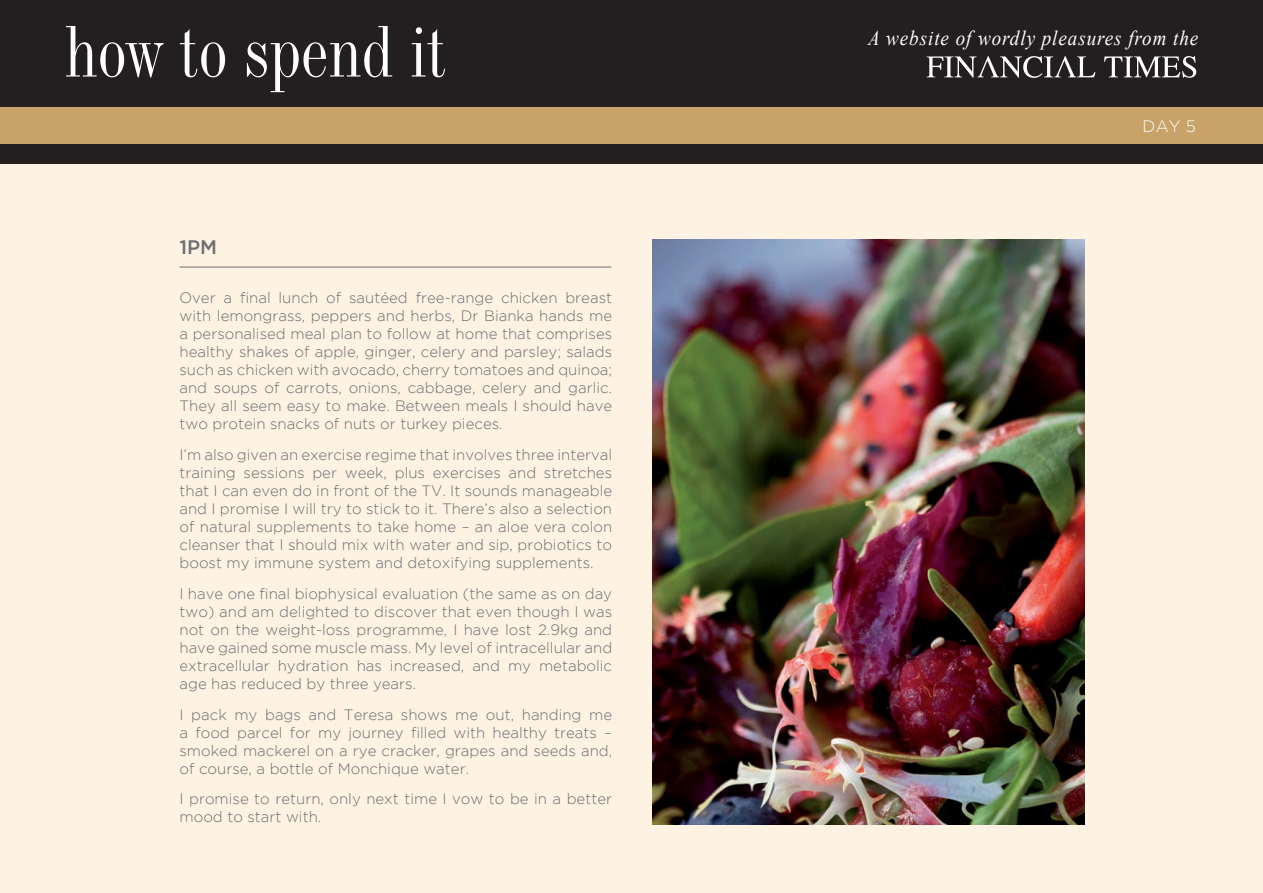
<style>
.page{position:relative;width:1263px;height:893px;background:#fef2e3}
.page>*{position:absolute;margin:0;border:0;box-sizing:border-box;transform-origin:0 0}
.t1{font:71.1px "Industrial 736 BT";color:#fff;scale:.91 1}
.t2{font:italic 21px "Times New Roman";letter-spacing:.05em;color:#fff;scale:.91 1}
.t3{font:500 19.5px "Gotham";color:#6c6d70}
.t4{font:300 16.5px "Gotham";color:#fff}
.t5{font:300 15px/18px "Gotham";color:#6c6d70;text-align:justify}
</style>
<div class="page">
<div style="left:0;top:0;width:1263px;height:163px;background:#231f20"></div>
<div style="left:0;top:107px;width:1263px;height:37px;background:#c7a369"></div>
<svg style="left:926px;top:56px;width:270px;height:22px"></svg>
<hr style="left:179px;top:267px;width:432px;height:1px;background:#6c6d70">
<img style="left:652px;top:240px;width:432px;height:585px">
<h1 class="t1" style="left:65px;top:7px;width:421px">how to spend it</h1>
<h2 class="t2" style="left:868px;top:23px;width:364px">A website of wordly pleasures from the</h2>
<h3 class="t3" style="left:179px;top:236px;width:39px">1PM</h3>
<p class="t5" style="left:179px;top:289px;width:434px">Over a final lunch of sautéed free-range chicken breast with lemongrass, peppers and herbs, Dr Bianka hands me a personalised meal plan to follow at home that comprises healthy shakes of apple, ginger, celery and parsley; salads such as chicken with avocado, cherry tomatoes and quinoa; and soups of carrots, onions, cabbage, celery and garlic.<br>They all seem easy to make. Between meals I should have two protein snacks of nuts or turkey pieces.</p>
<p class="t5" style="left:179px;top:445px;width:434px">I ’m also given an exercise regime that involves three interval training sessions per week, plus exercises and stretches that I can even do in front of the TV. It sounds manageable and I promise I will try to stick to it. There’s also a selection of natural supplements to take home – an aloe vera colon cleanser that I should mix with water and sip, probiotics to boost my immune system and detoxifying supplements.</p>
<p class="t5" style="left:179px;top:584px;width:434px">I have one final biophysical evaluation (the same as on day two) and am delighted to discover that even though I was not on the weight-loss programme, I have lost 2.9kg and have gained some muscle mass. My level of intracellular and extracellular hydration has increased, and my metabolic age has reduced by three years.</p>
<p class="t5" style="left:179px;top:705px;width:434px">I pack my bags and Teresa shows me out, handing me a food parcel for my journey filled with healthy treats – smoked mackerel on a rye cracker, grapes and seeds and, of course, a bottle of Monchique water.</p>
<p class="t5" style="left:179px;top:790px;width:434px">I promise to return, only next time I vow to be in a better mood to start with.</p>
<p class="t4" style="left:1142px;top:117px;width:55px">DAY 5</p>
</div>
